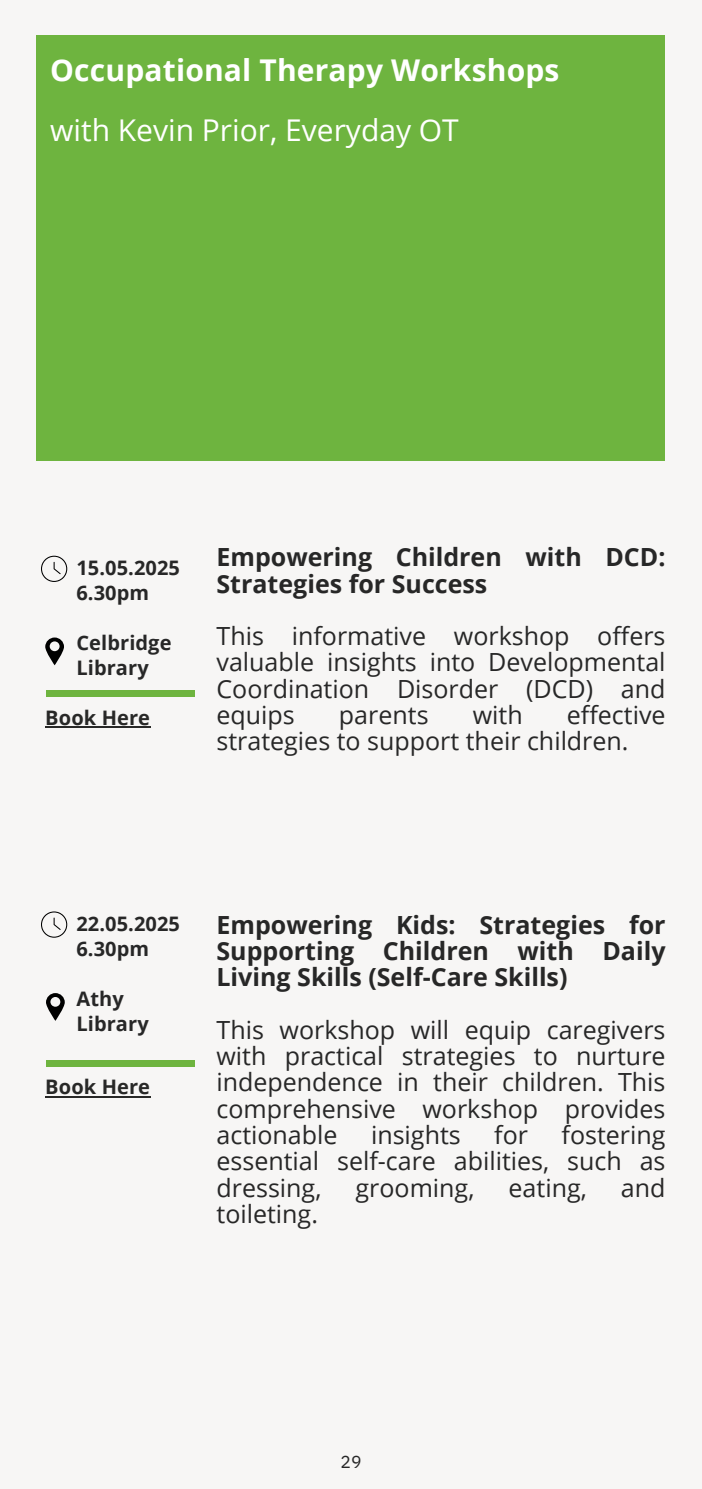
<style>
.page{position:relative;width:702px;height:1489px;background:#fff}
.page>*{position:absolute;margin:0;border:0;box-sizing:border-box;transform-origin:0 0}
.t1{font:700 30px "Open Sans";letter-spacing:.005em;color:#fff}
.t2{font:30px "Open Sans";color:#fff}
.t3{font:25px/26.2px "Open Sans";color:#272727;text-align:justify}
.t4{font:700 25px/26.2px "Open Sans";color:#272727}
.t5{font:700 20px "Open Sans";letter-spacing:.005em;color:#272727}
.t6{font:700 20px "Open Sans";letter-spacing:.005em;color:#282827}
.t7{font:17.5px "IBM Plex Sans";color:#272727}
</style>
<div class="page">
<div style="left:0;top:0;width:701px;height:1489px;background:#f7f6f5"></div>
<div style="left:37px;top:35px;width:628px;height:426px;background:#6eb43f"></div>
<svg style="left:41px;top:556px;width:26px;height:26px"></svg>
<svg style="left:45px;top:637px;width:19px;height:28px"></svg>
<div style="left:46px;top:1060px;width:149px;height:6px;background:#6eb43f"></div>
<svg style="left:41px;top:911px;width:26px;height:27px"></svg>
<svg style="left:46px;top:993px;width:19px;height:28px"></svg>
<hr style="left:45px;top:726px;width:105px;height:2px;background:#282827">
<div style="left:46px;top:690px;width:149px;height:6px;background:#6eb43f"></div>
<hr style="left:45px;top:1096px;width:105px;height:2px;background:#282827">
<p class="t1" style="left:50px;top:49px;width:510px">Occupational Therapy Workshops</p>
<p class="t2" style="left:50px;top:109px;width:410px">with Kevin Prior, Everyday OT</p>
<p class="t5" style="left:76px;top:554px;width:105px">15.05.2025</p>
<p class="t5" style="left:76px;top:579px;width:74px">6.30pm</p>
<p class="t5" style="left:76px;top:629px;width:96px">Celbridge</p>
<p class="t5" style="left:76px;top:654px;width:74px">Library</p>
<p class="t6" style="left:45px;top:703px;width:106px">Book Here</p>
<h2 class="t4" style="left:216px;top:543px;width:450px">Empowering Children with DCD:<br>Strategies for Success</h2>
<p class="t3" style="left:216px;top:622px;width:450px">This informative workshop offers valuable insights into Developmental Coordination Disorder (DCD) and equips</p>
<p class="t3" style="left:216px;top:701px;width:450px;text-indent:350px">effective strategies to support their children.</p>
<p class="t3" style="left:339px;top:701px;width:91px">parents</p>
<p class="t3" style="left:472px;top:701px;width:51px">with</p>
<p class="t5" style="left:76px;top:909px;width:105px">22.05.2025</p>
<p class="t5" style="left:76px;top:934px;width:74px">6.30pm</p>
<p class="t5" style="left:76px;top:984px;width:49px">Athy</p>
<p class="t5" style="left:76px;top:1009px;width:74px">Library</p>
<h3 class="t6" style="left:45px;top:1073px;width:106px">Book Here</h3>
<p class="t4" style="left:216px;top:911px;width:450px;text-align:justify">Empowering Kids: Strategies for Supporting Children with Daily Living Skills (Self-Care Skills)</p>
<p class="t3" style="left:216px;top:1016px;width:450px">This workshop will equip caregivers with practical strategies to nurture independence in their children. This comprehensive workshop provides actionable</p>
<p class="t3" style="left:216px;top:1121px;width:450px;text-indent:345px">fostering essential self-care abilities, such as dressing,</p>
<p class="t3" style="left:371px;top:1121px;width:91px">insights</p>
<p class="t3" style="left:494px;top:1121px;width:35px">for</p>
<p class="t3" style="left:355px;top:1173px;width:120px">grooming,</p>
<p class="t3" style="left:508px;top:1173px;width:80px">eating,</p>
<p class="t3" style="left:620px;top:1173px;width:46px">and</p>
<p class="t3" style="left:216px;top:1200px;width:103px">toileting.</p>
<h1 class="t7" style="left:340px;top:1450px;width:22px">29</h1>
</div>
